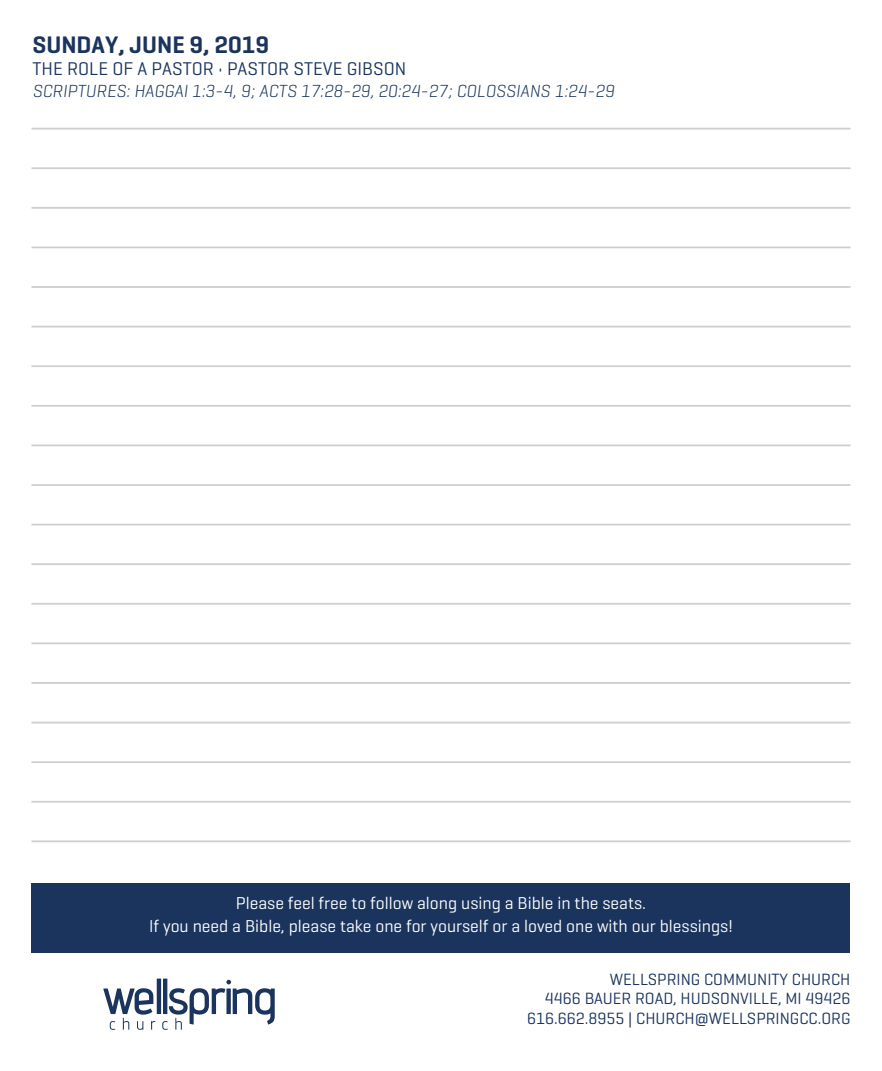
<style>
.page{position:relative;width:882px;height:1071px;background:#fff}
.page>*{position:absolute;margin:0;border:0;box-sizing:border-box;transform-origin:0 0}
.t1{font:600 24.32px "Geogrotesque";color:#1a345d}
.t2{font:18.72px "Geogrotesque";color:#1a345d}
.t3{font:italic 300 17.85px "Geogrotesque";color:#1a345d}
.t4{font:17.5px/22.8px "Geogrotesque";color:#fff;text-align:center}
.t5{font:16.62px/19.9px "Geogrotesque";color:#1a345d;text-align:right}
</style>
<div class="page">
<div style="left:32px;top:883px;width:818px;height:69px;background:#1a345d"></div>
<hr style="left:32px;top:128px;width:818px;height:2px;background:#cececd">
<hr style="left:32px;top:167px;width:818px;height:2px;background:#cececd">
<hr style="left:32px;top:207px;width:818px;height:2px;background:#cececd">
<hr style="left:32px;top:247px;width:818px;height:1px;background:#cececd">
<hr style="left:32px;top:286px;width:818px;height:2px;background:#cececd">
<hr style="left:32px;top:326px;width:818px;height:2px;background:#cececd">
<hr style="left:32px;top:365px;width:818px;height:2px;background:#cececd">
<hr style="left:32px;top:405px;width:818px;height:2px;background:#cececd">
<hr style="left:32px;top:444px;width:818px;height:2px;background:#cececd">
<hr style="left:32px;top:484px;width:818px;height:2px;background:#cececd">
<hr style="left:32px;top:524px;width:818px;height:1px;background:#cececd">
<hr style="left:32px;top:563px;width:818px;height:2px;background:#cececd">
<hr style="left:32px;top:603px;width:818px;height:2px;background:#cececd">
<hr style="left:32px;top:642px;width:818px;height:2px;background:#cececd">
<hr style="left:32px;top:682px;width:818px;height:2px;background:#cececd">
<hr style="left:32px;top:801px;width:818px;height:2px;background:#cececd">
<hr style="left:32px;top:722px;width:818px;height:1px;background:#cececd">
<hr style="left:32px;top:761px;width:818px;height:2px;background:#cececd">
<hr style="left:32px;top:840px;width:818px;height:2px;background:#cececd">
<svg style="left:103px;top:979px;width:172px;height:51px"></svg>
<h1 class="t1" style="left:32px;top:29px;width:238px">SUNDAY, JUNE 9, 2019</h1>
<p class="t2" style="left:32px;top:57px;width:375px">THE ROLE OF A PASTOR • PASTOR STEVE GIBSON</p>
<p class="t3" style="left:32px;top:80px;width:583px">SCRIPTURES: HAGGAI 1:3-4, 9; ACTS 17:28-29, 20:24-27; COLOSSIANS 1:24-29</p>
<p class="t4" style="left:149px;top:891px;width:585px">Please feel free to follow along using a Bible in the seats.<br>If you need a Bible, please take one for yourself or a loved one with our blessings!</p>
<p class="t5" style="left:527px;top:968px;width:325px">WELLSPRING COMMUNITY CHURCH<br>4466 BAUER ROAD, HUDSONVILLE, MI 49426<br>616.662.8955 | CHURCH@WELLSPRINGCC.ORG</p>
</div>
